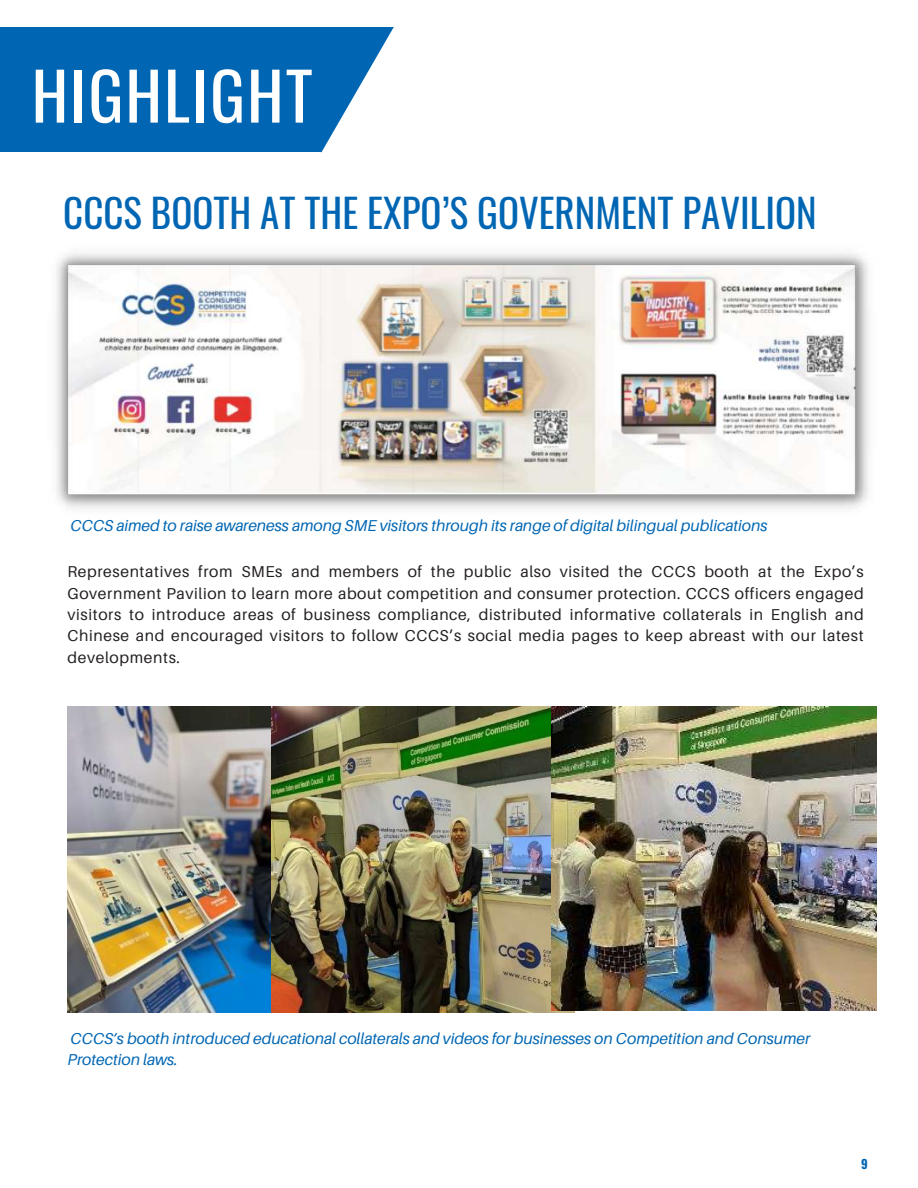
<style>
.page{position:relative;width:918px;height:1188px;background:#fff}
.page>*{position:absolute;margin:0;border:0;box-sizing:border-box;transform-origin:0 0}
.t1{font:65.4px "Oswald";letter-spacing:.03em;color:#fff}
.t2{font:39px "Oswald";color:#0066b3}
.t3{font:15.75px/21.3px "Aileron";letter-spacing:.04em;color:#231f1f;text-align:justify}
.t4{font:italic 15.75px/21.3px "Aileron";color:#0066b3}
.t5{font:700 12.45px "Oswald";color:#0066b3}
</style>
<div class="page">
<div style="left:0;top:27px;width:322px;height:125px;background:#0066b3"></div>
<svg style="left:321px;top:27px;width:73px;height:126px"></svg>
<img style="left:56px;top:253px;width:813px;height:256px">
<img style="left:68px;top:706px;width:203px;height:306px">
<img style="left:271px;top:706px;width:304px;height:306px">
<img style="left:551px;top:706px;width:325px;height:305px">
<h1 class="t1" style="left:32px;top:45px;width:283px">HIGHLIGHT</h1>
<h2 class="t2" style="left:63px;top:182px;width:755px">CCCS BOOTH AT THE EXPO’S GOVERNMENT PAVILION</h2>
<p class="t4" style="left:71px;top:515px;width:698px">CCCS aimed to raise awareness among SME visitors through its range of digital bilingual publications</p>
<p class="t3" style="left:68px;top:561px;width:798px">Representatives from SMEs and members of the public also visited the CCCS booth at the Expo’s Government Pavilion to learn more about competition and consumer protection. CCCS officers engaged visitors to introduce areas of business compliance, distributed informative collaterals in English and Chinese and encouraged visitors to follow CCCS’s social media pages to keep abreast with our latest developments.</p>
<p class="t4" style="left:68px;top:1027px;width:744px">CCCS’s booth introduced educational collaterals and videos for businesses on Competition and Consumer<br>Protection laws.</p>
<p class="t5" style="left:861px;top:1154px;width:8px">9</p>
</div>
